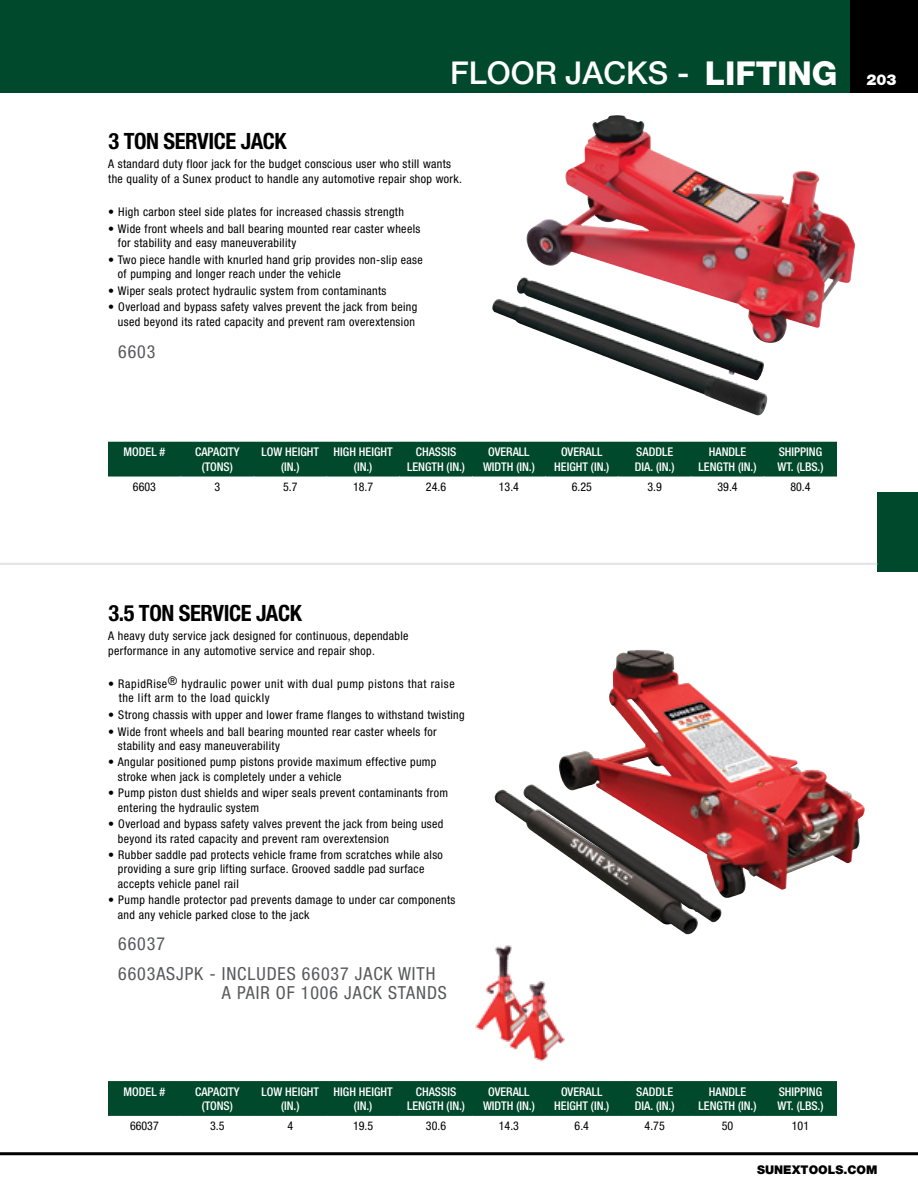
<style>
.page{position:relative;width:918px;height:1188px;background:#fff}
.page>*{position:absolute;margin:0;border:0;box-sizing:border-box;transform-origin:0 0}
.t1{font:800 33px "Helvetica Neue LT Std";color:#fff}
.t2{font:500 31.5px "Helvetica Neue LT Std";color:#fff}
.t3{font:700 condensed 22.5px "Helvetica Neue LT Std";letter-spacing:-.02em;color:#000}
.t4{font:condensed 18px/29.5px "Helvetica Neue LT Std";letter-spacing:.05em;color:#58595b}
.t5{font:900 15px "Helvetica Neue LT Std";color:#fff}
.t6{font:condensed 12px/14.2px "Helvetica Neue LT Std";letter-spacing:.03em;color:#000}
.t7{font:500 condensed 12px/14.2px "Helvetica Neue LT Std";color:#fff;text-align:center}
.t8{font:condensed 12px/14.2px "Helvetica Neue LT Std";letter-spacing:.05em;color:#000}
.t9{font:900 12px "Helvetica Neue LT Std";color:#000}
</style>
<div class="page">
<div style="left:0;top:0;width:918px;height:93px;background:#00492c"></div>
<div style="left:877px;top:492px;width:41px;height:80px;background:#00492c"></div>
<div style="left:851px;top:0;width:67px;height:93px;background:#000"></div>
<hr style="left:0;top:1152px;width:918px;height:3px;background:#000">
<img style="left:492px;top:115px;width:363px;height:281px">
<div style="left:108px;top:442px;width:729px;height:35px;background:#00492c"></div>
<div style="left:108px;top:1081px;width:729px;height:35px;background:#00492c"></div>
<img style="left:494px;top:650px;width:371px;height:285px">
<hr style="left:0;top:564px;width:877px;height:1px;background:#dedfe0">
<hr style="left:0;top:563px;width:877px;height:1px;background:#dedfe0">
<img style="left:475px;top:945px;width:90px;height:117px">
<h3 class="t3" style="left:108px;top:128px;width:180px">3 TON SERVICE JACK</h3>
<h2 class="t2" style="left:450px;top:54px;width:241px">FLOOR JACKS -</h2>
<p class="t6" style="left:108px;top:157px;width:355px">A standard duty floor jack for the budget conscious user who still wants the quality of a Sunex product to handle any automotive repair shop work.</p>
<p class="t6" style="left:108px;top:205px;width:297px">• High carbon steel side plates for increased chassis strength</p>
<p class="t6" style="left:118px;top:221px;width:304px;text-indent:-10px">• Wide front wheels and ball bearing mounted rear caster wheels for stability and easy maneuverability</p>
<p class="t6" style="left:118px;top:252px;width:306px;text-indent:-10px">• Two piece handle with knurled hand grip provides non-slip ease of pumping and longer reach under the vehicle</p>
<p class="t6" style="left:108px;top:283px;width:280px">• Wiper seals protect hydraulic system from contaminants</p>
<p class="t6" style="left:108px;top:300px;width:311px;text-align:right">• Overload and bypass safety valves prevent the jack from being used beyond its rated capacity and prevent ram overextension</p>
<h3 class="t4" style="left:118px;top:336px;width:39px">6603</h3>
<h1 class="t1" style="left:705px;top:53px;width:134px">LIFTING</h1>
<p class="t5" style="left:867px;top:71px;width:32px">203</p>
<p class="t7" style="left:124px;top:445px;width:43px">MODEL #</p>
<p class="t7" style="left:195px;top:445px;width:46px">CAPACITY (TONS)</p>
<p class="t7" style="left:261px;top:445px;width:59px">LOW HEIGHT (IN.)</p>
<p class="t7" style="left:334px;top:445px;width:61px">HIGH HEIGHT (IN.)</p>
<p class="t7" style="left:407px;top:445px;width:59px">CHASSIS<br>LENGTH (IN.)</p>
<p class="t7" style="left:483px;top:445px;width:53px">OVERALL<br>WIDTH (IN.)</p>
<p class="t7" style="left:554px;top:445px;width:57px">OVERALL<br>HEIGHT (IN.)</p>
<p class="t7" style="left:635px;top:445px;width:41px;text-align:left">SADDLE<br>DIA. (IN.)</p>
<p class="t7" style="left:699px;top:445px;width:59px">HANDLE<br>LENGTH (IN.)</p>
<p class="t7" style="left:778px;top:445px;width:47px;text-align:left">SHIPPING<br>WT. (LBS.)</p>
<p class="t6" style="left:133px;top:480px;width:25px">6603</p>
<p class="t6" style="left:214px;top:480px;width:7px">3</p>
<p class="t6" style="left:283px;top:480px;width:16px">5.7</p>
<p class="t6" style="left:353px;top:480px;width:22px">18.7</p>
<p class="t6" style="left:426px;top:480px;width:22px">24.6</p>
<p class="t6" style="left:499px;top:480px;width:22px">13.4</p>
<p class="t6" style="left:572px;top:480px;width:22px">6.25</p>
<p class="t6" style="left:648px;top:480px;width:16px">3.9</p>
<p class="t6" style="left:718px;top:480px;width:22px">39.4</p>
<p class="t6" style="left:790px;top:480px;width:22px">80.4</p>
<h3 class="t3" style="left:108px;top:600px;width:195px">3.5 TON SERVICE JACK</h3>
<p class="t6" style="left:108px;top:629px;width:302px">A heavy duty service jack designed for continuous, dependable performance in any automotive service and repair shop.</p>
<p class="t8" style="left:119px;top:677px;width:338px;text-indent:-10px">• RapidRise® hydraulic power unit with dual pump pistons that raise the lift arm to the load quickly</p>
<p class="t6" style="left:108px;top:707px;width:358px">• Strong chassis with upper and lower frame flanges to withstand twisting</p>
<p class="t6" style="left:118px;top:724px;width:320px;text-indent:-10px">• Wide front wheels and ball bearing mounted rear caster wheels for stability and easy maneuverability</p>
<p class="t6" style="left:118px;top:755px;width:320px;text-indent:-10px">• Angular positioned pump pistons provide maximum effective pump stroke when jack is completely under a vehicle</p>
<p class="t6" style="left:118px;top:786px;width:332px;text-indent:-10px">• Pump piston dust shields and wiper seals prevent contaminants from entering the hydraulic system</p>
<p class="t6" style="left:118px;top:817px;width:327px;text-indent:-10px">• Overload and bypass safety valves prevent the jack from being used beyond its rated capacity and prevent ram overextension</p>
<p class="t6" style="left:118px;top:848px;width:326px;text-indent:-10px">• Rubber saddle pad protects vehicle frame from scratches while also providing a sure grip lifting surface. Grooved saddle pad surface accepts vehicle panel rail</p>
<p class="t6" style="left:118px;top:893px;width:339px;text-indent:-10px">• Pump handle protector pad prevents damage to under car components and any vehicle parked close to the jack</p>
<h3 class="t4" style="left:118px;top:929px;width:319px">66037<br>6603ASJPK - INCLUDES 66037 JACK WITH</h3>
<h3 class="t4" style="left:222px;top:978px;width:227px">A PAIR OF 1006 JACK STANDS</h3>
<p class="t7" style="left:124px;top:1084px;width:43px">MODEL #</p>
<p class="t7" style="left:195px;top:1084px;width:46px">CAPACITY (TONS)</p>
<p class="t7" style="left:261px;top:1084px;width:59px">LOW HEIGHT (IN.)</p>
<p class="t7" style="left:334px;top:1084px;width:61px">HIGH HEIGHT (IN.)</p>
<p class="t7" style="left:407px;top:1084px;width:59px">CHASSIS<br>LENGTH (IN.)</p>
<p class="t7" style="left:483px;top:1084px;width:53px">OVERALL<br>WIDTH (IN.)</p>
<p class="t7" style="left:554px;top:1084px;width:57px">OVERALL<br>HEIGHT (IN.)</p>
<p class="t7" style="left:635px;top:1084px;width:41px;text-align:left">SADDLE<br>DIA. (IN.)</p>
<p class="t7" style="left:699px;top:1084px;width:59px">HANDLE<br>LENGTH (IN.)</p>
<p class="t7" style="left:778px;top:1084px;width:47px;text-align:left">SHIPPING<br>WT. (LBS.)</p>
<p class="t6" style="left:130px;top:1119px;width:30px">66037</p>
<p class="t6" style="left:210px;top:1119px;width:16px">3.5</p>
<p class="t6" style="left:287px;top:1119px;width:7px">4</p>
<p class="t6" style="left:353px;top:1119px;width:22px">19.5</p>
<p class="t6" style="left:426px;top:1119px;width:22px">30.6</p>
<p class="t6" style="left:499px;top:1119px;width:22px">14.3</p>
<p class="t6" style="left:575px;top:1119px;width:16px">6.4</p>
<p class="t6" style="left:645px;top:1119px;width:22px">4.75</p>
<p class="t6" style="left:722px;top:1119px;width:13px">50</p>
<p class="t6" style="left:792px;top:1119px;width:19px">101</p>
<p class="t9" style="left:757px;top:1163px;width:122px">SUNEXTOOLS.COM</p>
</div>
